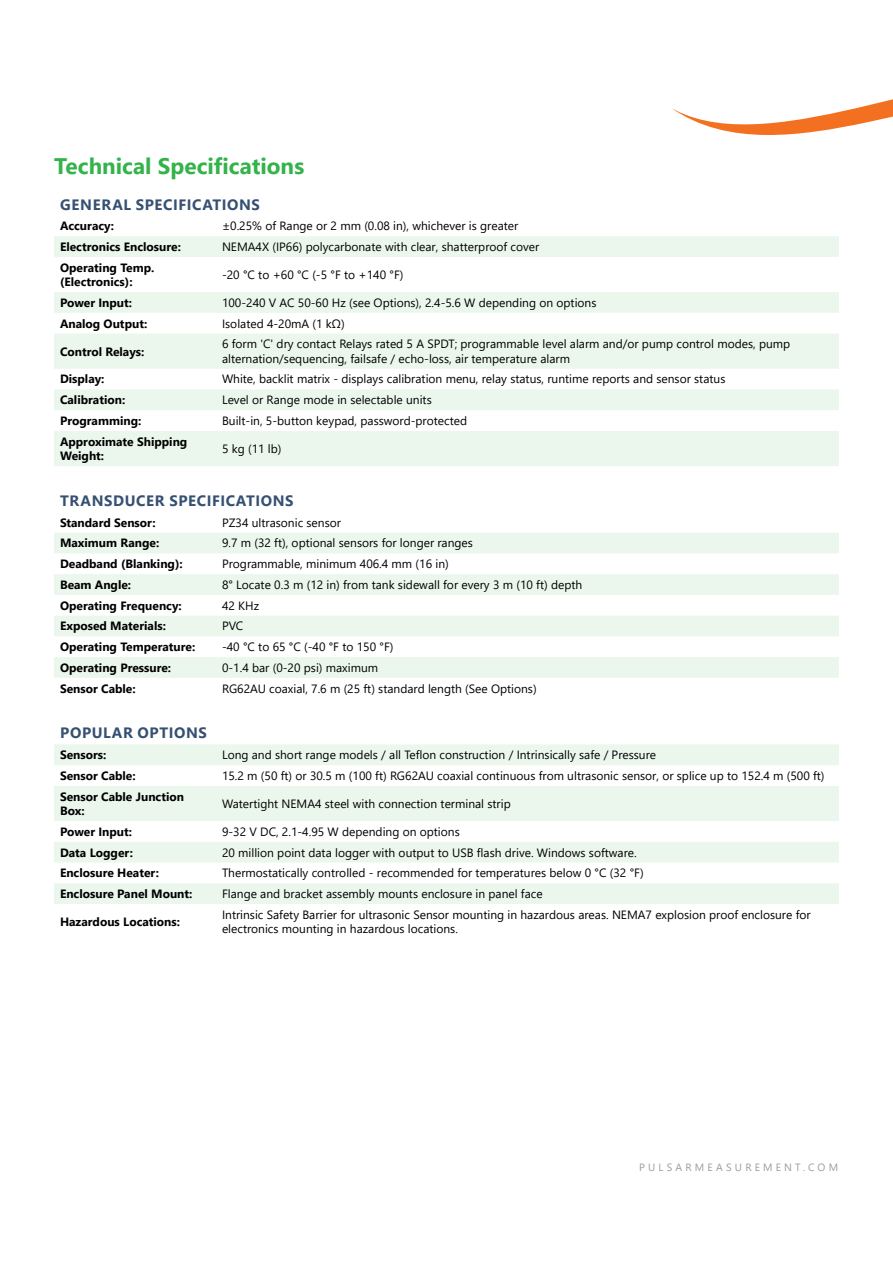
<style>
.page{position:relative;width:893px;height:1263px;background:#fff}
.page>*{position:absolute;margin:0;border:0;box-sizing:border-box;transform-origin:0 0}
.t1{font:700 22.5px "Segoe UI";color:#33b34a}
.t2{font:700 15px "Segoe UI";letter-spacing:.04em;color:#365072}
.t3{font:12px/14.4px "Segoe UI";color:#000}
.t4{font:700 12px/14.4px "Segoe UI";color:#000}
.t5{font:10.5px "Segoe UI";letter-spacing:.3em;color:#999ca0}
</style>
<div class="page">
<svg style="left:671px;top:99px;width:222px;height:36px"></svg>
<svg style="left:54px;top:236px;width:785px;height:668px"></svg>
<h1 class="t1" style="left:54px;top:145px;width:252px">Technical Specifications</h1>
<p class="t2" style="left:60px;top:190px;width:201px">GENERAL SPECIFICATIONS</p>
<p class="t4" style="left:60px;top:218px;width:55px">Accuracy:</p>
<p class="t3" style="left:222px;top:218px;width:298px">±0.25% of Range or 2 mm (0.08 in), whichever is greater</p>
<p class="t4" style="left:60px;top:239px;width:122px">Electronics Enclosure:</p>
<p class="t3" style="left:222px;top:238px;width:319px">NEMA4X (IP66) polycarbonate with clear, shatterproof cover</p>
<p class="t4" style="left:60px;top:259px;width:96px">Operating Temp. (Electronics):</p>
<p class="t3" style="left:222px;top:266px;width:183px">-20 °C to +60 °C (-5 °F to +140 °F)</p>
<p class="t4" style="left:60px;top:294px;width:74px">Power Input:</p>
<p class="t3" style="left:222px;top:294px;width:376px">100-240 V AC 50-60 Hz (see Options), 2.4-5.6 W depending on options</p>
<p class="t4" style="left:60px;top:315px;width:89px">Analog Output:</p>
<p class="t3" style="left:222px;top:315px;width:124px">Isolated 4-20mA (1 kΩ)</p>
<p class="t4" style="left:60px;top:343px;width:86px">Control Relays:</p>
<p class="t3" style="left:222px;top:336px;width:570px">6 form 'C' dry contact Relays rated 5 A SPDT; programmable level alarm and/or pump control modes, pump alternation/sequencing, failsafe / echo-loss, air temperature alarm</p>
<p class="t4" style="left:60px;top:371px;width:46px">Display:</p>
<p class="t3" style="left:222px;top:371px;width:505px">White, backlit matrix - displays calibration menu, relay status, runtime reports and sensor status</p>
<p class="t4" style="left:60px;top:392px;width:67px">Calibration:</p>
<p class="t3" style="left:222px;top:392px;width:211px">Level or Range mode in selectable units</p>
<p class="t4" style="left:60px;top:413px;width:83px">Programming:</p>
<p class="t3" style="left:222px;top:412px;width:247px">Built-in, 5-button keypad, password-protected</p>
<p class="t4" style="left:60px;top:433px;width:129px">Approximate Shipping<br>Weight:</p>
<p class="t3" style="left:222px;top:440px;width:61px">5 kg (11 lb)</p>
<p class="t2" style="left:60px;top:486px;width:235px">TRANSDUCER SPECIFICATIONS</p>
<p class="t4" style="left:60px;top:514px;width:97px">Standard Sensor:</p>
<p class="t3" style="left:222px;top:514px;width:120px">PZ34 ultrasonic sensor</p>
<p class="t4" style="left:60px;top:535px;width:101px">Maximum Range:</p>
<p class="t3" style="left:222px;top:535px;width:252px">9.7 m (32 ft), optional sensors for longer ranges</p>
<p class="t4" style="left:60px;top:556px;width:124px">Deadband (Blanking):</p>
<p class="t3" style="left:222px;top:556px;width:228px">Programmable, minimum 406.4 mm (16 in)</p>
<p class="t4" style="left:60px;top:576px;width:73px">Beam Angle:</p>
<p class="t3" style="left:222px;top:576px;width:362px">8° Locate 0.3 m (12 in) from tank sidewall for every 3 m (10 ft) depth</p>
<p class="t4" style="left:60px;top:597px;width:123px">Operating Frequency:</p>
<p class="t3" style="left:222px;top:597px;width:39px">42 KHz</p>
<p class="t4" style="left:60px;top:618px;width:107px">Exposed Materials:</p>
<p class="t3" style="left:222px;top:618px;width:23px">PVC</p>
<p class="t4" style="left:60px;top:639px;width:137px">Operating Temperature:</p>
<p class="t3" style="left:222px;top:639px;width:173px">-40 °C to 65 °C (-40 °F to 150 °F)</p>
<p class="t4" style="left:60px;top:659px;width:113px">Operating Pressure:</p>
<p class="t3" style="left:222px;top:659px;width:158px">0-1.4 bar (0-20 psi) maximum</p>
<p class="t4" style="left:60px;top:680px;width:77px">Sensor Cable:</p>
<p class="t3" style="left:222px;top:680px;width:316px">RG62AU coaxial, 7.6 m (25 ft) standard length (See Options)</p>
<p class="t2" style="left:60px;top:719px;width:148px">POPULAR OPTIONS</p>
<p class="t4" style="left:60px;top:747px;width:48px">Sensors:</p>
<p class="t3" style="left:222px;top:747px;width:436px">Long and short range models / all Teflon construction / Intrinsically safe / Pressure</p>
<p class="t4" style="left:60px;top:767px;width:77px">Sensor Cable:</p>
<p class="t3" style="left:222px;top:767px;width:604px">15.2 m (50 ft) or 30.5 m (100 ft) RG62AU coaxial continuous from ultrasonic sensor, or splice up to 152.4 m (500 ft)</p>
<p class="t4" style="left:60px;top:788px;width:126px">Sensor Cable Junction<br>Box:</p>
<p class="t3" style="left:222px;top:795px;width:290px">Watertight NEMA4 steel with connection terminal strip</p>
<p class="t4" style="left:60px;top:823px;width:74px">Power Input:</p>
<p class="t3" style="left:222px;top:823px;width:239px">9-32 V DC, 2.1-4.95 W depending on options</p>
<p class="t4" style="left:60px;top:844px;width:75px">Data Logger:</p>
<p class="t3" style="left:222px;top:844px;width:416px">20 million point data logger with output to USB flash drive. Windows software.</p>
<p class="t4" style="left:60px;top:865px;width:100px">Enclosure Heater:</p>
<p class="t3" style="left:222px;top:865px;width:423px">Thermostatically controlled - recommended for temperatures below 0 °C (32 °F)</p>
<p class="t4" style="left:60px;top:886px;width:134px">Enclosure Panel Mount:</p>
<p class="t3" style="left:222px;top:885px;width:322px">Flange and bracket assembly mounts enclosure in panel face</p>
<p class="t4" style="left:60px;top:913px;width:122px">Hazardous Locations:</p>
<p class="t3" style="left:222px;top:906px;width:590px">Intrinsic Safety Barrier for ultrasonic Sensor mounting in hazardous areas. NEMA7 explosion proof enclosure for electronics mounting in hazardous locations.</p>
<p class="t5" style="left:639px;top:1157px;width:200px">PULSARMEASUREMENT.COM</p>
</div>
